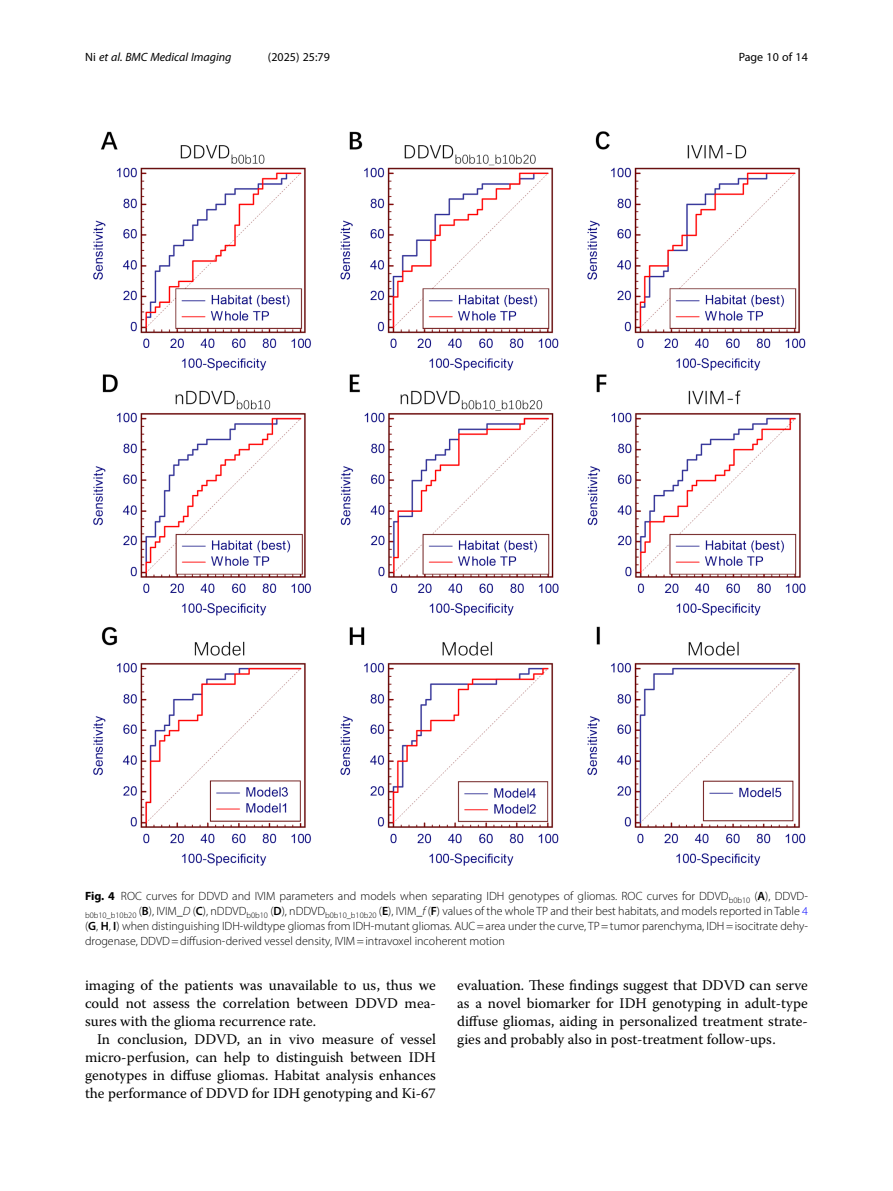
<style>
.page{position:relative;width:893px;height:1191px;background:#fff}
.page>*{position:absolute;margin:0;border:0;box-sizing:border-box;transform-origin:0 0}
.Body_Text_Indent{font:14.7px/18px "Warnock Pro";color:#000;text-align:justify}
.Figure_Caption{font:300 12px/15px "Myriad Pro";color:#000;text-align:justify}
.t1{font:italic 12px "Myriad Pro";color:#000}
.t2{font:12px "Myriad Pro";color:#000}
.s1{font-style:normal}
.s2{font-weight:700}
.s3{font-weight:600}
.s4{font-style:italic}
.s5{color:#00f}
</style>
<div class="page">
<img style="left:93px;top:131px;width:713px;height:735px">
<p class="t1" style="left:85px;top:50px;width:148px"><span class="s1">Ni</span> et al. BMC Medical Imaging</p>
<p class="t2" style="left:268px;top:50px;width:63px">(2025) 25:79</p>
<p class="t2" style="left:739px;top:50px;width:71px">Page 10 of 14</p>
<p class="Figure_Caption" style="left:85px;top:888px;width:724px"><span class="s2">Fig. 4</span> ROC curves for DDVD and IVIM parameters and models when separating IDH genotypes of gliomas. ROC curves for DDVD<sub>b0b10</sub> (<span class="s3">A</span>), DDVD&shy;<sub>b0b10_b10b20</sub> (<span class="s3">B</span>), IVIM_<span class="s4">D</span> (<span class="s3">C</span>), nDDVD<sub>b0b10</sub> (<span class="s3">D</span>), nDDVD<sub>b0b10_b10b20</sub> (<span class="s3">E</span>), IVIM_<span class="s4">f</span> (<span class="s3">F</span>) values of the whole TP and their best habitats, and models reported in Table <span class="s5">4 </span>(<span class="s3">G</span>, <span class="s3">H</span>, <span class="s3">I</span>) when distinguishing IDH-wildtype gliomas from IDH-mutant gliomas. AUC=area under the curve, TP=tumor parenchyma, IDH=isocitrate dehy&shy;drogenase, DDVD=diffusion-derived vessel density, IVIM=intravoxel incoherent motion</p>
<p class="Body_Text_Indent" style="left:85px;top:976px;width:352px">imaging of the patients was unavailable to us, thus we could not assess the correlation between DDVD mea&shy;sures with the glioma recurrence rate.</p>
<p class="Body_Text_Indent" style="left:85px;top:1030px;width:352px;text-indent:12px">In conclusion, DDVD, an in vivo measure of vessel micro-perfusion, can help to distinguish between IDH genotypes in diffuse gliomas. Habitat analysis enhances the performance of DDVD for IDH genotyping and Ki-67</p>
<p class="Body_Text_Indent" style="left:457px;top:976px;width:352px">evaluation. These findings suggest that DDVD can serve as a novel biomarker for IDH genotyping in adult-type diffuse gliomas, aiding in personalized treatment strate&shy;gies and probably also in post-treatment follow-ups.</p>
</div>
